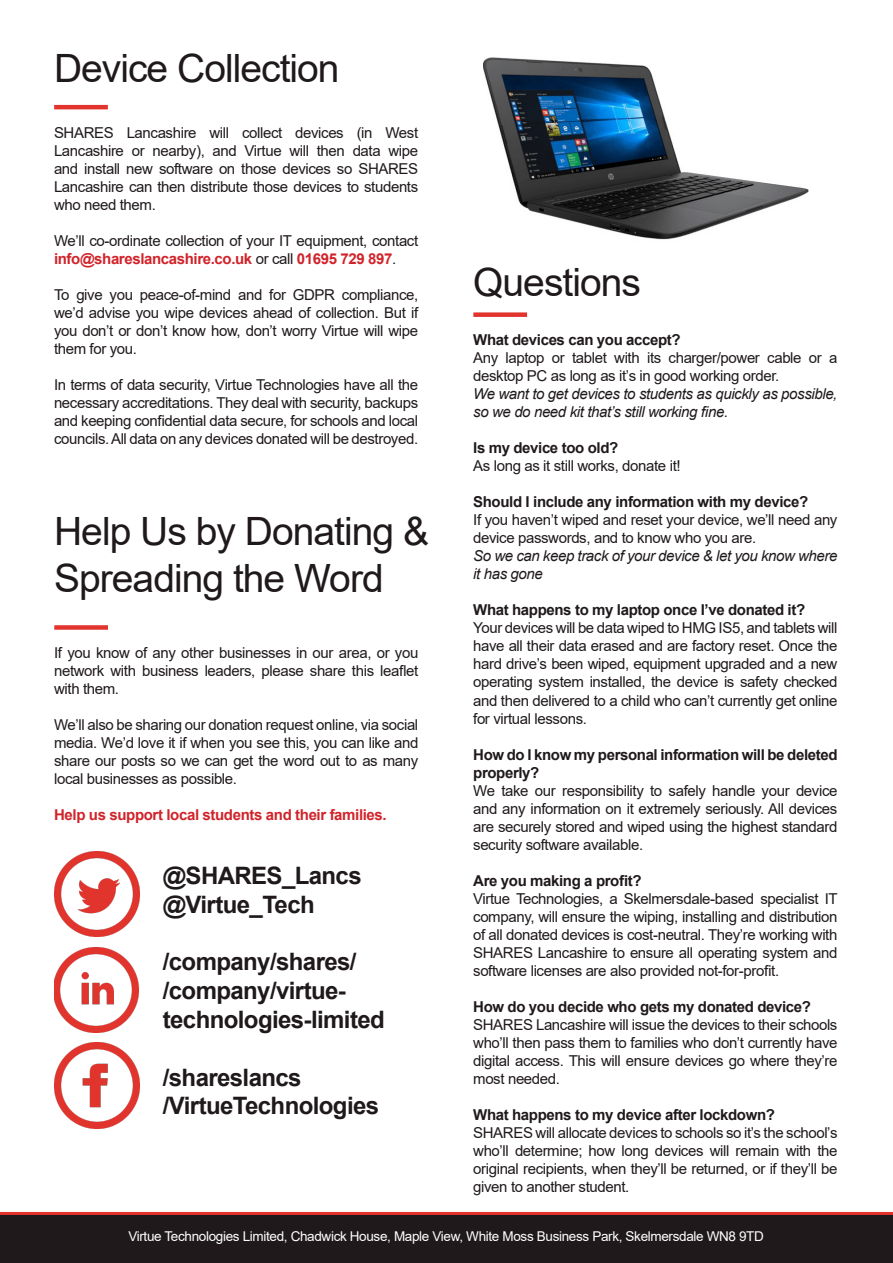
<style>
.page{position:relative;width:893px;height:1263px;background:#fff}
.page>*{position:absolute;margin:0;border:0;box-sizing:border-box;transform-origin:0 0}
.t1{font:39px/46.8px "Arial";letter-spacing:-.025em;color:#1f191b}
.t2{font:700 24px/28.8px "Arial";letter-spacing:-.025em;color:#1f191b}
.t3{font:15px/18px "Arial";letter-spacing:-.025em;color:#1f191b;text-align:justify}
.t4{font:700 15px/18px "Arial";letter-spacing:-.025em;color:#1f191b}
.t5{font:italic 15px/18px "Arial";letter-spacing:-.025em;color:#1f191b}
.t6{font:700 15px "Arial";letter-spacing:-.025em;color:#d1232a}
.t7{font:13.5px "Arial";letter-spacing:-.025em;color:#fff}
.s1{font-weight:700;color:#d1232a}
</style>
<div class="page">
<img style="left:483px;top:57px;width:326px;height:183px">
<hr style="left:54px;top:105px;width:54px;height:4px;background:#e1342d">
<div style="left:473px;top:312px;width:54px;height:5px;background:#e1342d"></div>
<div style="left:54px;top:625px;width:54px;height:5px;background:#e1342d"></div>
<div style="left:0;top:1215px;width:893px;height:48px;background:#1f191b"></div>
<hr style="left:0;top:1212px;width:893px;height:3px;background:#e1342d">
<img style="left:54px;top:1043px;width:85px;height:85px">
<img style="left:54px;top:947px;width:85px;height:85px">
<img style="left:54px;top:851px;width:85px;height:85px">
<p class="t1" style="left:54px;top:45px;width:287px">Device Collection</p>
<p class="t3" style="left:54px;top:124px;width:366px">SHARES Lancashire will collect devices (in West Lancashire or nearby), and Virtue will then data wipe and install new software on those devices so SHARES Lancashire can then distribute those devices to students who need them.</p>
<p class="t3" style="left:54px;top:232px;width:366px">We’ll co-ordinate collection of your IT equipment, contact <span class="s1">info@shareslancashire.co.uk</span> or call <span class="s1">01695 729 897</span>.</p>
<p class="t3" style="left:54px;top:286px;width:366px">To give you peace-of-mind and for GDPR compliance, we’d advise you wipe devices ahead of collection. But if you don’t or don’t know how, don’t worry Virtue will wipe them for you.</p>
<p class="t3" style="left:54px;top:376px;width:366px">In terms of data security, Virtue Technologies have all the necessary accreditations. They deal with security, backups and keeping confidential data secure, for schools and local councils. All data on any devices donated will be destroyed.</p>
<p class="t1" style="left:54px;top:508px;width:376px">Help Us by Donating &amp;<br>Spreading the Word</p>
<p class="t3" style="left:54px;top:644px;width:366px">If you know of any other businesses in our area, or you network with business leaders, please share this leaflet with them.</p>
<p class="t3" style="left:54px;top:716px;width:366px">We’ll also be sharing our donation request online, via social media. We’d love it if when you see this, you can like and share our posts so we can get the word out to as many local businesses as possible.</p>
<p class="t6" style="left:54px;top:804px;width:334px">Help us support local students and their families.</p>
<p class="t2" style="left:163px;top:861px;width:200px">@SHARES_Lancs</p>
<p class="t2" style="left:163px;top:890px;width:153px">@Virtue_Tech</p>
<p class="t2" style="left:163px;top:948px;width:195px">/company/shares/</p>
<p class="t2" style="left:163px;top:976px;width:223px">/company/virtue&shy;technologies-limited</p>
<p class="t2" style="left:163px;top:1063px;width:140px">/shareslancs</p>
<p class="t2" style="left:163px;top:1092px;width:218px">/VirtueTechnologies</p>
<p class="t1" style="left:473px;top:259px;width:169px">Questions</p>
<p class="t4" style="left:473px;top:331px;width:209px">What devices can you accept?</p>
<p class="t3" style="left:473px;top:349px;width:366px">Any laptop or tablet with its charger/power cable or a desktop PC as long as it’s in good working order.</p>
<p class="t5" style="left:473px;top:385px;width:366px">We want to get devices to students as quickly as possible, so we do need kit that’s still working fine.</p>
<p class="t4" style="left:473px;top:439px;width:147px">Is my device too old?</p>
<p class="t3" style="left:473px;top:457px;width:209px">As long as it still works, donate it!</p>
<p class="t4" style="left:473px;top:493px;width:336px">Should I include any information with my device?</p>
<p class="t3" style="left:473px;top:511px;width:366px">If you haven’t wiped and reset your device, we’ll need any device passwords, and to know who you are.</p>
<p class="t5" style="left:473px;top:547px;width:366px">So we can keep track of your device &amp; let you know where it has gone</p>
<p class="t4" style="left:473px;top:601px;width:333px">What happens to my laptop once I’ve donated it?</p>
<p class="t3" style="left:473px;top:619px;width:366px">Your devices will be data wiped to HMG IS5, and tablets will have all their data erased and are factory reset. Once the hard drive’s been wiped, equipment upgraded and a new operating system installed, the device is safety checked and then delivered to a child who can’t currently get online for virtual lessons.</p>
<p class="t4" style="left:473px;top:745px;width:366px">How do I know my personal information will be deleted properly?</p>
<p class="t3" style="left:473px;top:781px;width:366px">We take our responsibility to safely handle your device and any information on it extremely seriously. All devices are securely stored and wiped using the highest standard security software available.</p>
<p class="t4" style="left:473px;top:871px;width:170px">Are you making a profit?</p>
<p class="t3" style="left:473px;top:889px;width:366px">Virtue Technologies, a Skelmersdale-based specialist IT company, will ensure the wiping, installing and distribution of all donated devices is cost-neutral. They’re working with SHARES Lancashire to ensure all operating system and software licenses are also provided not-for-profit.</p>
<p class="t4" style="left:473px;top:997px;width:339px">How do you decide who gets my donated device?</p>
<p class="t3" style="left:473px;top:1015px;width:366px">SHARES Lancashire will issue the devices to their schools who’ll then pass them to families who don’t currently have digital access. This will ensure devices go where they’re most needed.</p>
<p class="t4" style="left:473px;top:1105px;width:303px">What happens to my device after lockdown?</p>
<p class="t3" style="left:473px;top:1123px;width:366px">SHARES will allocate devices to schools so it’s the school’s who’ll determine; how long devices will remain with the original recipients, when they’ll be returned, or if they’ll be given to another student.</p>
<p class="t7" style="left:128px;top:1227px;width:637px">Virtue Technologies Limited, Chadwick House, Maple View, White Moss Business Park, Skelmersdale WN8 9TD</p>
</div>
